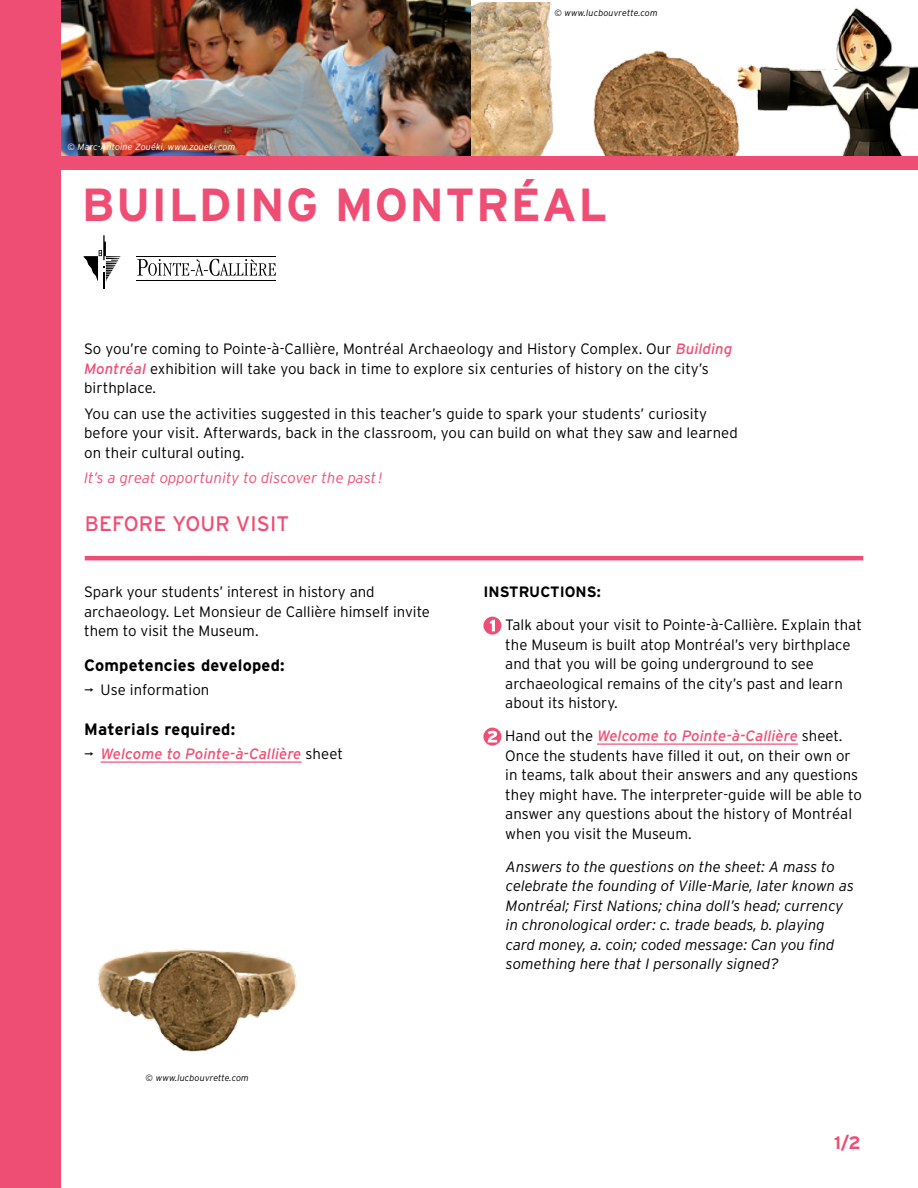
<style>
.page{position:relative;width:918px;height:1188px;background:#fff}
.page>*{position:absolute;margin:0;border:0;box-sizing:border-box;transform-origin:0 0}
.t1{font:700 46.35px "Interstate";letter-spacing:.03em;color:#ef4e74}
.t2{font:21px "Interstate";letter-spacing:.005em;color:#ef4e74}
.t3{font:700 18px "Interstate";color:#ef4e74}
.t4{font:700 16.5px "Interstate";letter-spacing:.015em;color:#000}
.t5{font:300 15px/19.5px "Interstate";color:#000}
.t6{font:italic 300 15px/19.5px "Interstate";color:#000}
.t7{font:italic 300 15px "Interstate";letter-spacing:.005em;color:#ef4e74}
.t8{font:italic 15px "Interstate";letter-spacing:.005em;color:#ef4e74}
.t9{font:700 15px "Interstate";color:#000}
.t10{font:italic 300 9px "Interstate";letter-spacing:.015em;color:#000}
.t11{font:italic 300 9px "Interstate";letter-spacing:.015em;color:#fff}
.s1{font-weight:400;font-style:italic;color:#ef4e74}
.s2{font-weight:300;font-style:normal;color:#000}
</style>
<div class="page">
<img style="left:61px;top:0;width:410px;height:156px">
<div style="left:0;top:0;width:61px;height:1188px;background:#ef4e74"></div>
<svg style="left:137px;top:259px;width:139px;height:17px"></svg>
<hr style="left:137px;top:256px;width:139px;height:1px;background:#000">
<hr style="left:137px;top:280px;width:139px;height:1px;background:#000">
<svg style="left:83px;top:235px;width:37px;height:54px"></svg>
<img style="left:471px;top:2px;width:83px;height:154px">
<img style="left:593px;top:50px;width:143px;height:106px">
<img style="left:736px;top:7px;width:182px;height:149px">
<img style="left:98px;top:949px;width:199px;height:103px">
<div style="left:60px;top:156px;width:858px;height:14px;background:#ef4e74"></div>
<hr style="left:101px;top:762px;width:201px;height:1px;background:#ef4e74">
<hr style="left:597px;top:744px;width:201px;height:1px;background:#ef4e74">
<div style="left:483px;top:617px;width:18px;height:18px;background:#ef4e74;border-radius:50%"></div>
<svg style="left:490px;top:620px;width:5px;height:11px"></svg>
<svg style="left:483px;top:728px;width:18px;height:18px"></svg>
<svg style="left:488px;top:731px;width:9px;height:11px"></svg>
<hr style="left:85px;top:556px;width:778px;height:4px;background:#ef4e74">
<p class="t11" style="left:68px;top:142px;width:169px">© Marc-Antoine Zouéki, www.zoueki.com</p>
<p class="t10" style="left:554px;top:8px;width:105px">© www.lucbouvrette.com</p>
<h1 class="t1" style="left:82px;top:178px;width:527px">BUILDING MONTRÉAL</h1>
<p class="t5" style="left:84px;top:339px;width:650px">So you’re coming to Pointe-à-Callière, Montréal Archaeology and History Complex. Our <span class="s1">Building<br>Montréal</span> exhibition will take you back in time to explore six centuries of history on the city’s birthplace.</p>
<p class="t5" style="left:84px;top:403px;width:655px">You can use the activities suggested in this teacher’s guide to spark your students’ curiosity before your visit. Afterwards, back in the classroom, you can build on what they saw and learned on their cultural outing.</p>
<p class="t7" style="left:84px;top:469px;width:300px">It’s a great opportunity to discover the past!</p>
<h2 class="t2" style="left:85px;top:512px;width:206px">BEFORE YOUR VISIT</h2>
<p class="t5" style="left:84px;top:582px;width:347px">Spark your students’ interest in history and archaeology. Let Monsieur de Callière himself invite them to visit the Museum.</p>
<p class="t4" style="left:84px;top:656px;width:202px">Competencies developed:</p>
<p class="t5" style="left:84px;top:679px;width:127px">¬ Use information</p>
<p class="t4" style="left:84px;top:720px;width:153px">Materials required:</p>
<p class="t8" style="left:84px;top:745px;width:260px"><span class="s2">¬</span> Welcome to Pointe-à-Callière <span class="s2">sheet</span></p>
<p class="t10" style="left:146px;top:1073px;width:105px">© www.lucbouvrette.com</p>
<p class="t9" style="left:483px;top:583px;width:119px">INSTRUCTIONS:</p>
<p class="t5" style="left:505px;top:615px;width:358px">Talk about your visit to Pointe-à-Callière. Explain that the Museum is built atop Montréal’s very birthplace and that you will be going underground to see archaeological remains of the city’s past and learn about its history.</p>
<p class="t5" style="left:505px;top:726px;width:358px">Hand out the <span class="s1">Welcome to Pointe-à-Callière</span> sheet.<br>Once the students have filled it out, on their own or in teams, talk about their answers and any questions they might have. The interpreter-guide will be able to answer any questions about the history of Montréal when you visit the Museum.</p>
<p class="t6" style="left:506px;top:856px;width:350px">Answers to the questions on the sheet: A mass to celebrate the founding of Ville-Marie, later known as Montréal; First Nations; china doll’s head; currency in chronological order: c. trade beads, b. playing card money, a. coin; coded message: Can you find something here that I personally signed?</p>
<p class="t3" style="left:834px;top:1132px;width:28px">1/2</p>
</div>
